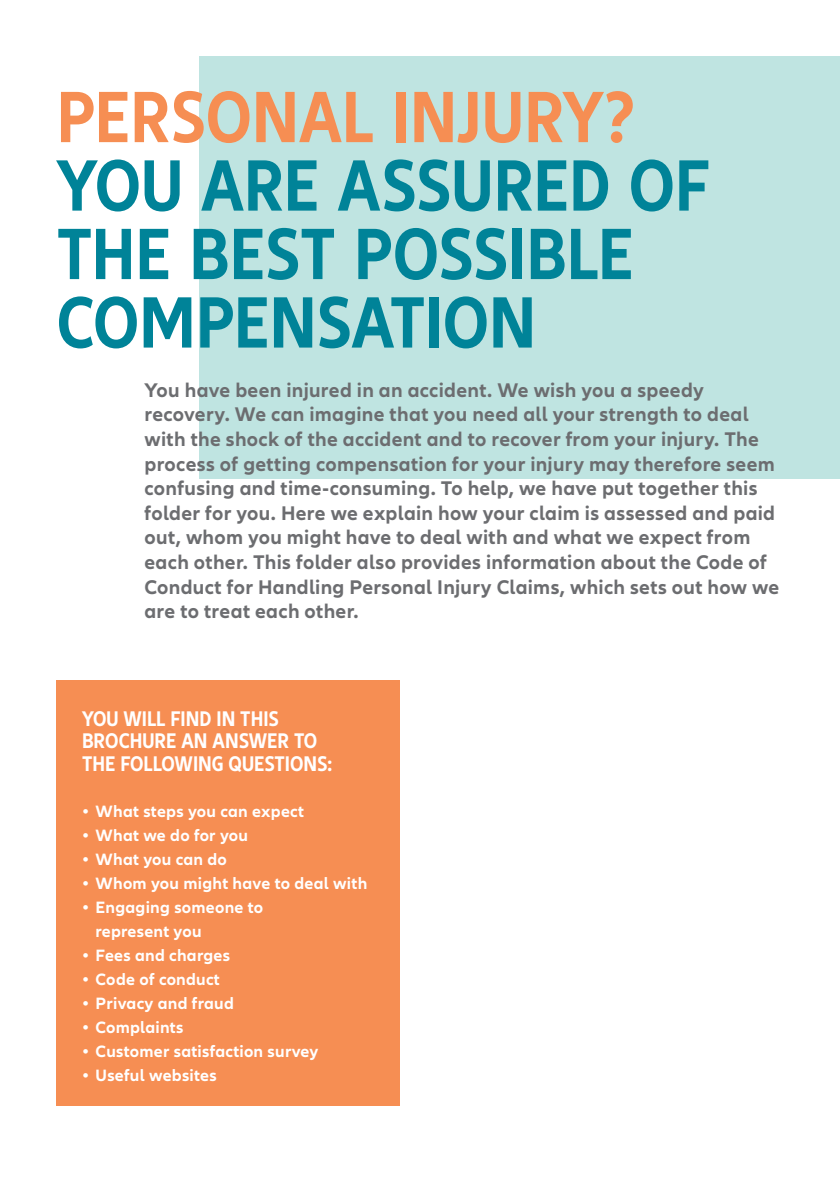
<style>
.page{position:relative;width:840px;height:1191px;background:#fff}
.page>*{position:absolute;margin:0;border:0;box-sizing:border-box;transform-origin:0 0}
.Headline_66pt{font:700 condensed 75.2px/68.4px "Allianz Neo";letter-spacing:.005em;color:#008398}
.tussen_kopjes_zwar{font:700 condensed 22px/22.4px "Allianz Neo";color:#fff}
.Intro_15pt{font:700 20.4px/24.6px "Allianz Neo";letter-spacing:.015em;color:#6c6d70}
.body{font:700 17px/24px "Allianz Neo";letter-spacing:.015em;color:#fff}
.s1{color:#f68e53}
</style>
<div class="page">
<div style="left:199px;top:57px;width:640px;height:422px;background:#bfe4e1"></div>
<div style="left:57px;top:680px;width:343px;height:426px;background:#f68e53"></div>
<p class="Headline_66pt" style="left:57px;top:85px;width:654px"><span class="s1">PERSONAL INJURY?<br></span>YOU ARE ASSURED OF<br>THE BEST POSSIBLE<br>COMPENSATION</p>
<p class="Intro_15pt" style="left:144px;top:378px;width:636px">You have been injured in an accident. We wish you a speedy recovery. We can imagine that you need all your strength to deal with the shock of the accident and to recover from your injury. The process of getting compensation for your injury may therefore seem confusing and time-consuming. To help, we have put together this folder for you. Here we explain how your claim is assessed and paid out, whom you might have to deal with and what we expect from each other. This folder also provides information about the Code of Conduct for Handling Personal Injury Claims, which sets out how we are to treat each other.</p>
<p class="tussen_kopjes_zwar" style="left:82px;top:707px;width:237px">YOU WILL FIND IN THIS<br>BROCHURE AN ANSWER TO</p>
<p class="tussen_kopjes_zwar" style="left:82px;top:752px;width:251px">THE FOLLOWING QUESTIONS:</p>
<p class="body" style="left:82px;top:800px;width:223px">• What steps you can expect</p>
<p class="body" style="left:82px;top:824px;width:167px">• What we do for you</p>
<p class="body" style="left:82px;top:848px;width:146px">• What you can do</p>
<p class="body" style="left:82px;top:872px;width:286px">• Whom you might have to deal with</p>
<p class="body" style="left:96px;top:896px;width:169px;text-indent:-14px">• Engaging someone to represent you</p>
<p class="body" style="left:82px;top:944px;width:149px">• Fees and charges</p>
<p class="body" style="left:82px;top:968px;width:139px">• Code of conduct</p>
<p class="body" style="left:82px;top:992px;width:153px">• Privacy and fraud</p>
<p class="body" style="left:82px;top:1016px;width:103px">• Complaints</p>
<p class="body" style="left:82px;top:1040px;width:238px">• Customer satisfaction survey</p>
<p class="body" style="left:82px;top:1064px;width:136px">• Useful websites</p>
</div>
